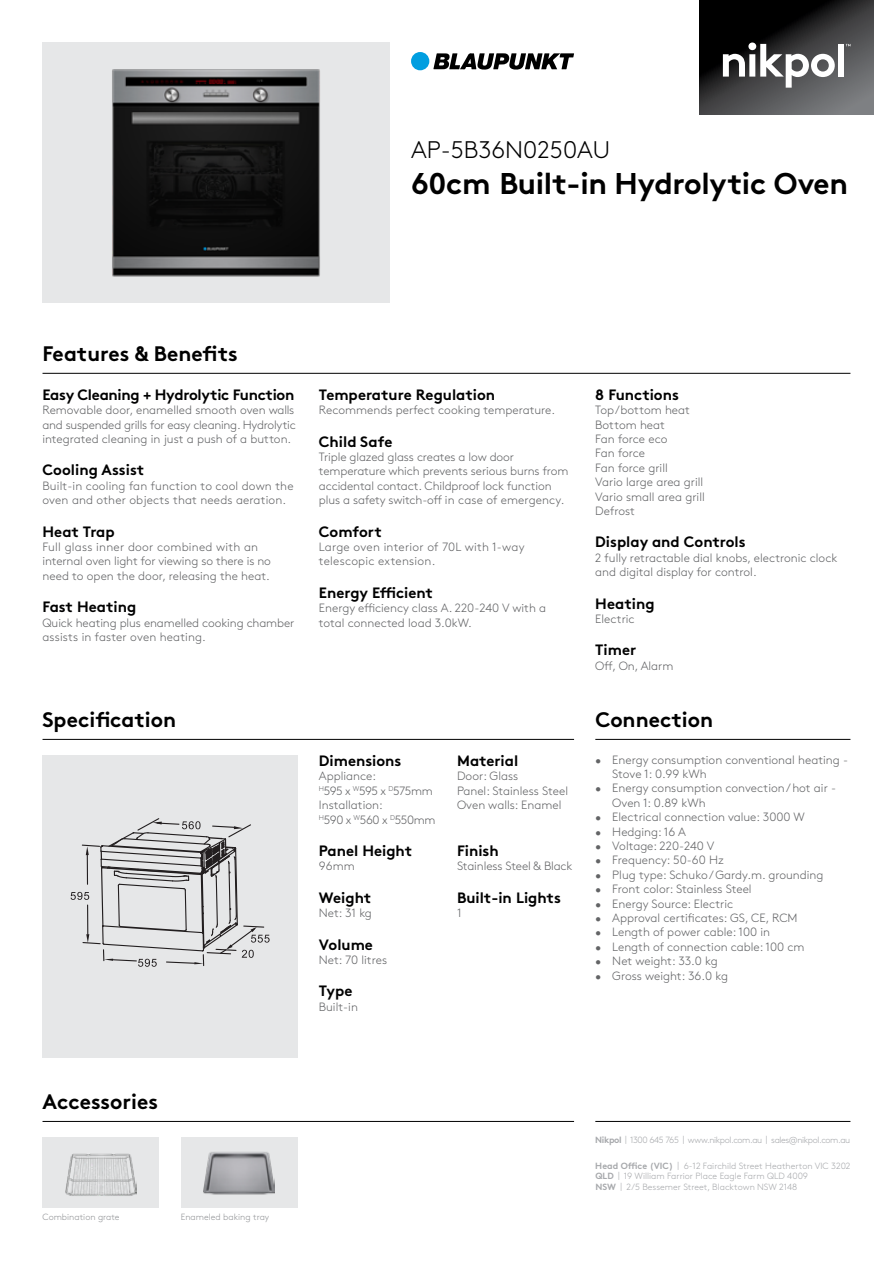
<style>
.page{position:relative;width:893px;height:1263px;background:#fff}
.page>*{position:absolute;margin:0;border:0;box-sizing:border-box;transform-origin:0 0}
.t1{font:700 30px "Brown Std";letter-spacing:-.01em;color:#000}
.t2{font:300 24px "Brown Std";color:#000}
.t3{font:700 21px "Brown Std";color:#000}
.t4{font:700 15px "Brown Std";color:#000}
.t5{font:700 15px "Brown Std";letter-spacing:-.02em;color:#000}
.t6{font:300 12px/14.4px "Brown Std";color:#636466}
.t7{font:300 12px/14.4px "Brown Std";letter-spacing:.02em;color:#636466}
.t8{font:300 9px/10.8px "Brown Std";color:#a7a9ac}
.t9{font:300 9px "Brown Std";letter-spacing:-.045em;color:#a7a9ac}
.t10{font:300 9px "Brown Std";color:#939598}
.s1{font-weight:700}
</style>
<div class="page">
<div style="left:43px;top:755px;width:255px;height:302px;background:#e6e7e8"></div>
<svg style="left:700px;top:0;width:173px;height:115px;background:#343435"></svg>
<div style="left:838px;top:44px;width:6px;height:33px;background:#fff"></div>
<svg style="left:723px;top:43px;width:112px;height:45px"></svg>
<div style="left:411px;top:52px;width:18px;height:18px;background:#009ee0;border-radius:50%"></div>
<svg style="left:433px;top:53px;width:141px;height:17px"></svg>
<div style="left:43px;top:1137px;width:116px;height:70px;background:#e6e7e8"></div>
<img style="left:66px;top:1153px;width:70px;height:43px">
<div style="left:181px;top:1137px;width:117px;height:70px;background:#e6e7e8"></div>
<img style="left:204px;top:1152px;width:71px;height:43px">
<div style="left:43px;top:43px;width:347px;height:260px;background:#e6e7e8"></div>
<img style="left:112px;top:69px;width:208px;height:208px">
<svg style="left:71px;top:818px;width:199px;height:149px"></svg>
<hr style="left:43px;top:373px;width:807px;height:1px;background:#000">
<hr style="left:43px;top:1121px;width:531px;height:1px;background:#000">
<hr style="left:595px;top:739px;width:255px;height:1px;background:#000">
<hr style="left:595px;top:1121px;width:255px;height:1px;background:#000">
<hr style="left:43px;top:739px;width:531px;height:1px;background:#000">
<h2 class="t2" style="left:411px;top:136px;width:201px">AP-5B36N0250AU</h2>
<h1 class="t1" style="left:411px;top:165px;width:438px">60cm Built-in Hydrolytic Oven</h1>
<h3 class="t3" style="left:43px;top:341px;width:197px">Features &amp; Benefits</h3>
<p class="t5" style="left:43px;top:385px;width:253px">Easy Cleaning + Hydrolytic Function</p>
<p class="t6" style="left:43px;top:403px;width:255px;text-align:justify">Removable door, enamelled smooth oven walls and suspended grills for easy cleaning. Hydrolytic integrated cleaning in just a push of a button.</p>
<p class="t4" style="left:43px;top:461px;width:103px">Cooling Assist</p>
<p class="t6" style="left:43px;top:479px;width:253px">Built-in cooling fan function to cool down the oven and other objects that needs aeration.</p>
<p class="t4" style="left:43px;top:522px;width:74px">Heat Trap</p>
<p class="t6" style="left:43px;top:540px;width:230px">Full glass inner door combined with an internal oven light for viewing so there is no need to open the door, releasing the heat.</p>
<p class="t4" style="left:43px;top:598px;width:95px">Fast Heating</p>
<p class="t6" style="left:43px;top:615px;width:253px">Quick heating plus enamelled cooking chamber assists in faster oven heating.</p>
<p class="t4" style="left:319px;top:385px;width:178px">Temperature Regulation</p>
<p class="t6" style="left:319px;top:403px;width:238px">Recommends perfect cooking temperature.</p>
<p class="t4" style="left:319px;top:432px;width:75px">Child Safe</p>
<p class="t6" style="left:319px;top:450px;width:251px">Triple glazed glass creates a low door temperature which prevents serious burns from accidental contact. Childproof lock function plus a safety switch-off in case of emergency.</p>
<p class="t4" style="left:319px;top:522px;width:65px">Comfort</p>
<p class="t7" style="left:319px;top:540px;width:207px">Large oven interior of 70L with 1-way telescopic extension.</p>
<p class="t4" style="left:319px;top:583px;width:115px">Energy Efficient</p>
<p class="t6" style="left:319px;top:601px;width:229px">Energy efficiency class A. 220-240 V with a total connected load 3.0kW.</p>
<p class="t4" style="left:595px;top:385px;width:85px">8 Functions</p>
<p class="t6" style="left:595px;top:403px;width:111px">Top/bottom heat<br>Bottom heat<br>Fan force eco<br>Fan force<br>Fan force grill<br>Vario large area grill<br>Vario small area grill<br>Defrost</p>
<p class="t4" style="left:595px;top:533px;width:152px">Display and Controls</p>
<p class="t6" style="left:595px;top:551px;width:244px">2 fully retractable dial knobs, electronic clock and digital display for control.</p>
<p class="t4" style="left:595px;top:594px;width:61px">Heating</p>
<p class="t6" style="left:595px;top:612px;width:41px">Electric</p>
<p class="t4" style="left:595px;top:641px;width:42px">Timer</p>
<p class="t6" style="left:595px;top:659px;width:80px">Off, On, Alarm</p>
<h3 class="t3" style="left:43px;top:707px;width:135px">Specification</h3>
<h3 class="t3" style="left:595px;top:707px;width:119px">Connection</h3>
<h3 class="t3" style="left:43px;top:1089px;width:117px">Accessories</h3>
<p class="t10" style="left:43px;top:1212px;width:79px">Combination grate</p>
<p class="t10" style="left:181px;top:1212px;width:90px">Enameled baking tray</p>
<p class="t4" style="left:319px;top:751px;width:84px">Dimensions</p>
<p class="t6" style="left:319px;top:769px;width:118px">Appliance:<br><sup>H</sup>595 x <sup>W</sup>595 x <sup>D</sup>575mm<br>Installation:<br><sup>H</sup>590 x <sup>W</sup>560 x <sup>D</sup>550mm</p>
<p class="t4" style="left:319px;top:841px;width:95px">Panel Height</p>
<p class="t6" style="left:319px;top:859px;width:37px">96mm</p>
<p class="t4" style="left:319px;top:888px;width:54px">Weight</p>
<p class="t6" style="left:319px;top:906px;width:55px">Net: 31 kg</p>
<p class="t4" style="left:319px;top:935px;width:56px">Volume</p>
<p class="t6" style="left:319px;top:953px;width:70px">Net: 70 litres</p>
<p class="t4" style="left:319px;top:982px;width:35px">Type</p>
<p class="t6" style="left:319px;top:999px;width:40px">Built-in</p>
<p class="t4" style="left:457px;top:751px;width:63px">Material</p>
<p class="t6" style="left:457px;top:769px;width:112px">Door: Glass<br>Panel: Stainless Steel<br>Oven walls: Enamel</p>
<p class="t4" style="left:457px;top:841px;width:43px">Finish</p>
<p class="t6" style="left:457px;top:859px;width:117px">Stainless Steel &amp; Black</p>
<p class="t4" style="left:457px;top:888px;width:105px">Built-in Lights</p>
<p class="t6" style="left:457px;top:906px;width:6px">1</p>
<p class="t6" style="left:612px;top:752px;width:237px;text-indent:-17px">• Energy consumption conventional heating -<br>Stove 1: 0.99 kWh</p>
<p class="t6" style="left:612px;top:781px;width:225px;text-indent:-17px">• Energy consumption convection / hot air -<br>Oven 1: 0.89 kWh</p>
<p class="t6" style="left:595px;top:810px;width:211px">• Electrical connection value: 3000 W</p>
<p class="t6" style="left:595px;top:824px;width:92px">• Hedging: 16 A</p>
<p class="t6" style="left:595px;top:839px;width:121px">• Voltage: 220-240 V</p>
<p class="t6" style="left:595px;top:853px;width:130px">• Frequency: 50-60 Hz</p>
<p class="t6" style="left:595px;top:868px;width:230px">• Plug type: Schuko / Gardy.m. grounding</p>
<p class="t6" style="left:595px;top:882px;width:158px">• Front color: Stainless Steel</p>
<p class="t6" style="left:595px;top:896px;width:139px">• Energy Source: Electric</p>
<p class="t6" style="left:595px;top:911px;width:204px">• Approval certificates: GS, CE, RCM</p>
<p class="t6" style="left:595px;top:925px;width:176px">• Length of power cable: 100 in</p>
<p class="t6" style="left:595px;top:940px;width:211px">• Length of connection cable: 100 cm</p>
<p class="t6" style="left:595px;top:954px;width:124px">• Net weight: 33.0 kg</p>
<p class="t6" style="left:595px;top:968px;width:134px">• Gross weight: 36.0 kg</p>
<p class="t9" style="left:595px;top:1135px;width:257px"><span class="s1">Nikpol</span> | 1300 645 765 | www.nikpol.com.au | sales@nikpol.com.au</p>
<p class="t8" style="left:595px;top:1160px;width:257px"><span class="s1">Head Office (VIC)</span> | 6-12 Fairchild Street Heatherton VIC 3202<br><span class="s1">QLD</span> | 19 William Farrior Place Eagle Farm QLD 4009<br><span class="s1">NSW</span> | 2/5 Bessemer Street, Blacktown NSW 2148</p>
</div>
